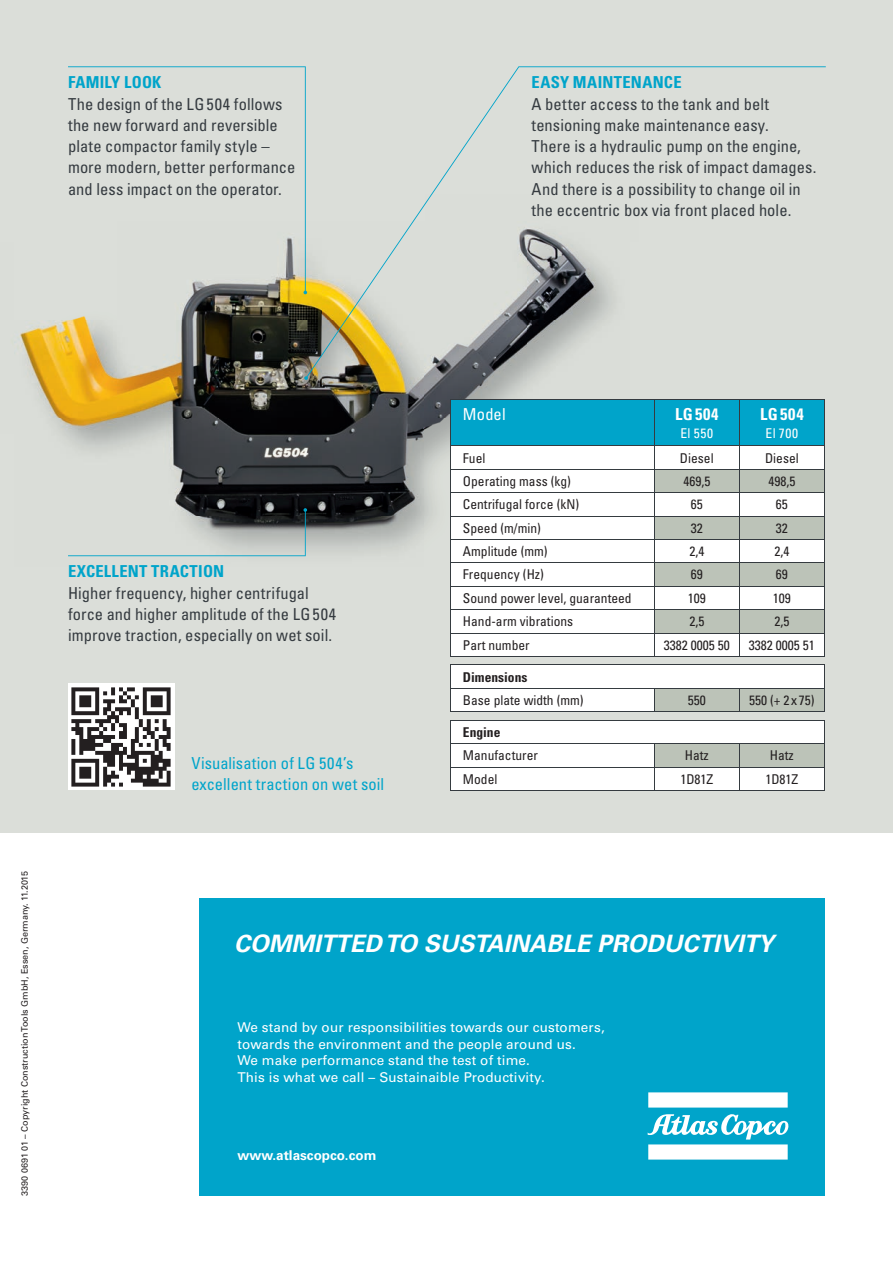
<style>
.page{position:relative;width:893px;height:1263px;background:#fff}
.page>*{position:absolute;margin:0;border:0;box-sizing:border-box;transform-origin:0 0}
.t1{font:italic 700 24px "Univers LT Std";color:#fff}
.t2{font:condensed 16.5px/21.3px "Univers LT Std";letter-spacing:.005em;color:#353b40}
.t3{font:condensed 16.5px/21.3px "Univers LT Std";letter-spacing:.005em;color:#00a4ca}
.t4{font:700 condensed 16.5px "Univers LT Std";letter-spacing:.015em;color:#00a4ca}
.t5{font:700 condensed 16.5px "Univers LT Std";letter-spacing:.045em;color:#fff}
.t6{font:condensed 16.5px "Univers LT Std";letter-spacing:.01em;color:#fff}
.t7{font:condensed 13.5px "Univers LT Std";color:#231f20}
.t8{font:13.5px/16.5px "Univers LT Std";letter-spacing:.01em;color:#fff}
.t9{font:700 13.5px "Univers LT Std";color:#fff}
.t10{font:700 condensed 13.5px "Univers LT Std";color:#231f20}
.t11{font:condensed 13.5px "Univers LT Std";letter-spacing:.05em;color:#fff}
.t12{font:9px "Univers LT Std";color:#231f20}
</style>
<div class="page">
<div style="left:200px;top:898px;width:625px;height:298px;background:#00a4ca"></div>
<div style="left:0;top:0;width:893px;height:833px;background:#dbded9"></div>
<svg style="left:648px;top:1092px;width:140px;height:15px;background:#f7fcfd"></svg>
<svg style="left:648px;top:1114px;width:141px;height:45px"></svg>
<img style="left:20px;top:292px;width:514px;height:265px">
<svg style="left:68px;top:508px;width:239px;height:48px"></svg>
<svg style="left:306px;top:66px;width:520px;height:312px"></svg>
<svg style="left:304px;top:376px;width:4px;height:4px"></svg>
<svg style="left:68px;top:66px;width:238px;height:226px"></svg>
<svg style="left:303px;top:291px;width:4px;height:3px"></svg>
<img style="left:68px;top:684px;width:106px;height:106px">
<div style="left:450px;top:664px;width:374px;height:126px;background:#fff"></div>
<svg style="left:654px;top:664px;width:170px;height:103px;background:#dbded9"></svg>
<svg style="left:450px;top:666px;width:1px;height:45px"></svg>
<svg style="left:450px;top:721px;width:1px;height:69px"></svg>
<svg style="left:450px;top:400px;width:375px;height:256px;background:#c2e1e6"></svg>
<svg style="left:654px;top:689px;width:1px;height:22px"></svg>
<svg style="left:739px;top:689px;width:1px;height:22px"></svg>
<svg style="left:824px;top:666px;width:1px;height:45px"></svg>
<svg style="left:654px;top:744px;width:1px;height:46px"></svg>
<svg style="left:739px;top:744px;width:1px;height:46px"></svg>
<svg style="left:824px;top:721px;width:1px;height:69px"></svg>
<hr style="left:450px;top:469px;width:204px;height:1px;background:#353b40">
<hr style="left:450px;top:492px;width:204px;height:1px;background:#353b40">
<hr style="left:450px;top:516px;width:204px;height:1px;background:#353b40">
<hr style="left:450px;top:539px;width:204px;height:1px;background:#353b40">
<hr style="left:450px;top:563px;width:204px;height:1px;background:#353b40">
<hr style="left:450px;top:586px;width:204px;height:1px;background:#353b40">
<hr style="left:450px;top:609px;width:204px;height:1px;background:#353b40">
<hr style="left:450px;top:633px;width:204px;height:1px;background:#353b40">
<hr style="left:450px;top:656px;width:204px;height:1px;background:#353b40">
<hr style="left:450px;top:665px;width:204px;height:1px;background:#353b40">
<hr style="left:450px;top:688px;width:204px;height:1px;background:#353b40">
<hr style="left:450px;top:711px;width:204px;height:1px;background:#353b40">
<hr style="left:450px;top:720px;width:204px;height:1px;background:#353b40">
<hr style="left:654px;top:720px;width:85px;height:1px;background:#353b40">
<hr style="left:739px;top:720px;width:86px;height:1px;background:#353b40">
<hr style="left:450px;top:743px;width:204px;height:1px;background:#353b40">
<hr style="left:450px;top:767px;width:204px;height:1px;background:#353b40">
<hr style="left:450px;top:790px;width:204px;height:1px;background:#353b40">
<hr style="left:654px;top:469px;width:85px;height:1px;background:#353b40">
<hr style="left:739px;top:469px;width:86px;height:1px;background:#353b40">
<hr style="left:654px;top:492px;width:85px;height:1px;background:#353b40">
<hr style="left:739px;top:492px;width:86px;height:1px;background:#353b40">
<hr style="left:654px;top:516px;width:85px;height:1px;background:#353b40">
<hr style="left:739px;top:516px;width:86px;height:1px;background:#353b40">
<hr style="left:654px;top:539px;width:85px;height:1px;background:#353b40">
<hr style="left:739px;top:539px;width:86px;height:1px;background:#353b40">
<hr style="left:654px;top:563px;width:85px;height:1px;background:#353b40">
<hr style="left:739px;top:563px;width:86px;height:1px;background:#353b40">
<hr style="left:654px;top:586px;width:85px;height:1px;background:#353b40">
<hr style="left:739px;top:586px;width:86px;height:1px;background:#353b40">
<hr style="left:654px;top:609px;width:85px;height:1px;background:#353b40">
<hr style="left:739px;top:609px;width:86px;height:1px;background:#353b40">
<hr style="left:654px;top:633px;width:85px;height:1px;background:#353b40">
<hr style="left:739px;top:633px;width:86px;height:1px;background:#353b40">
<hr style="left:654px;top:656px;width:85px;height:1px;background:#353b40">
<hr style="left:739px;top:656px;width:86px;height:1px;background:#353b40">
<hr style="left:654px;top:665px;width:85px;height:1px;background:#353b40">
<hr style="left:739px;top:665px;width:86px;height:1px;background:#353b40">
<hr style="left:654px;top:688px;width:85px;height:1px;background:#353b40">
<hr style="left:739px;top:688px;width:86px;height:1px;background:#353b40">
<hr style="left:654px;top:711px;width:85px;height:1px;background:#353b40">
<hr style="left:739px;top:711px;width:86px;height:1px;background:#353b40">
<hr style="left:654px;top:743px;width:85px;height:1px;background:#353b40">
<hr style="left:739px;top:743px;width:86px;height:1px;background:#353b40">
<hr style="left:654px;top:767px;width:85px;height:1px;background:#353b40">
<hr style="left:739px;top:767px;width:86px;height:1px;background:#353b40">
<hr style="left:654px;top:790px;width:85px;height:1px;background:#353b40">
<hr style="left:739px;top:790px;width:86px;height:1px;background:#353b40">
<hr style="left:450px;top:399px;width:204px;height:1px;background:#353b40">
<hr style="left:450px;top:399px;width:1px;height:47px;background:#353b40">
<hr style="left:450px;top:446px;width:204px;height:1px;background:#353b40">
<hr style="left:654px;top:399px;width:85px;height:1px;background:#353b40">
<hr style="left:654px;top:399px;width:1px;height:47px;background:#353b40">
<hr style="left:739px;top:399px;width:86px;height:1px;background:#353b40">
<hr style="left:739px;top:399px;width:1px;height:47px;background:#353b40">
<hr style="left:824px;top:399px;width:1px;height:47px;background:#353b40">
<hr style="left:654px;top:446px;width:85px;height:1px;background:#353b40">
<hr style="left:739px;top:446px;width:86px;height:1px;background:#353b40">
<p class="t4" style="left:68px;top:72px;width:95px">FAMILY LOOK</p>
<p class="t2" style="left:68px;top:93px;width:229px">The design of the LG 504 follows the new forward and reversible plate compactor family style – more modern, better performance and less impact on the operator.</p>
<p class="t4" style="left:531px;top:72px;width:152px">EASY MAINTENANCE</p>
<p class="t2" style="left:531px;top:93px;width:286px">A better access to the tank and belt tensioning make maintenance easy.<br>There is a hydraulic pump on the engine, which reduces the risk of impact damages.<br>And there is a possibility to change oil in the eccentric box via front placed hole.</p>
<p class="t12" style="left:19px;top:1196px;width:327px;rotate:-90deg">3390 0691 01 – Copyright Construction Tools GmbH, Essen, Germany. 11.2015</p>
<p class="t4" style="left:68px;top:561px;width:158px">EXCELLENT TRACTION</p>
<p class="t2" style="left:68px;top:582px;width:270px">Higher frequency, higher centrifugal force and higher amplitude of the LG 504 improve traction, especially on wet soil.</p>
<p class="t3" style="left:191px;top:752px;width:194px">Visualisation of LG 504’s excellent traction on wet soil</p>
<p class="t6" style="left:463px;top:403px;width:44px">Model</p>
<p class="t5" style="left:675px;top:404px;width:45px">LG 504</p>
<p class="t11" style="left:680px;top:424px;width:34px">El 550</p>
<p class="t5" style="left:760px;top:404px;width:45px">LG 504</p>
<p class="t11" style="left:765px;top:424px;width:34px">El 700</p>
<p class="t7" style="left:463px;top:449px;width:24px">Fuel</p>
<p class="t7" style="left:680px;top:449px;width:35px">Diesel</p>
<p class="t7" style="left:765px;top:449px;width:35px">Diesel</p>
<p class="t7" style="left:463px;top:473px;width:109px">Operating mass (kg)</p>
<p class="t7" style="left:683px;top:473px;width:28px">469,5</p>
<p class="t7" style="left:768px;top:473px;width:28px">498,5</p>
<p class="t7" style="left:463px;top:496px;width:118px">Centrifugal force (kN)</p>
<p class="t7" style="left:691px;top:496px;width:13px">65</p>
<p class="t7" style="left:776px;top:496px;width:13px">65</p>
<p class="t7" style="left:463px;top:519px;width:80px">Speed (m/min)</p>
<p class="t7" style="left:691px;top:519px;width:13px">32</p>
<p class="t7" style="left:776px;top:519px;width:13px">32</p>
<p class="t7" style="left:463px;top:543px;width:86px">Amplitude (mm)</p>
<p class="t7" style="left:689px;top:543px;width:16px">2,4</p>
<p class="t7" style="left:774px;top:543px;width:16px">2,4</p>
<p class="t7" style="left:463px;top:566px;width:82px">Frequency (Hz)</p>
<p class="t7" style="left:691px;top:566px;width:13px">69</p>
<p class="t7" style="left:776px;top:566px;width:13px">69</p>
<p class="t7" style="left:463px;top:589px;width:170px">Sound power level, guaranteed</p>
<p class="t7" style="left:688px;top:589px;width:19px">109</p>
<p class="t7" style="left:773px;top:589px;width:19px">109</p>
<p class="t7" style="left:463px;top:613px;width:112px">Hand-arm vibrations</p>
<p class="t7" style="left:689px;top:613px;width:16px">2,5</p>
<p class="t7" style="left:774px;top:613px;width:16px">2,5</p>
<p class="t7" style="left:463px;top:636px;width:68px">Part number</p>
<p class="t7" style="left:664px;top:636px;width:67px">3382 0005 50</p>
<p class="t7" style="left:749px;top:636px;width:67px">3382 0005 51</p>
<p class="t10" style="left:463px;top:668px;width:66px">Dimensions</p>
<p class="t7" style="left:463px;top:691px;width:122px">Base plate width (mm)</p>
<p class="t7" style="left:688px;top:691px;width:19px">550</p>
<p class="t7" style="left:749px;top:691px;width:67px">550 (+ 2 x 75)</p>
<p class="t10" style="left:463px;top:724px;width:39px">Engine</p>
<p class="t7" style="left:463px;top:747px;width:76px">Manufacturer</p>
<p class="t7" style="left:685px;top:747px;width:26px">Hatz</p>
<p class="t7" style="left:770px;top:747px;width:26px">Hatz</p>
<p class="t7" style="left:463px;top:770px;width:36px">Model</p>
<p class="t7" style="left:680px;top:770px;width:34px">1D81Z</p>
<p class="t7" style="left:765px;top:770px;width:34px">1D81Z</p>
<h1 class="t1" style="left:234px;top:929px;width:541px">COMMITTED TO SUSTAINABLE PRODUCTIVITY</h1>
<p class="t8" style="left:237px;top:1019px;width:369px">We stand by our responsibilities towards our customers, towards the environment and the people around us.<br>We make performance stand the test of time.<br>This is what we call – Sustainaible Productivity.</p>
<p class="t9" style="left:237px;top:1148px;width:140px">www.atlascopco.com</p>
</div>
